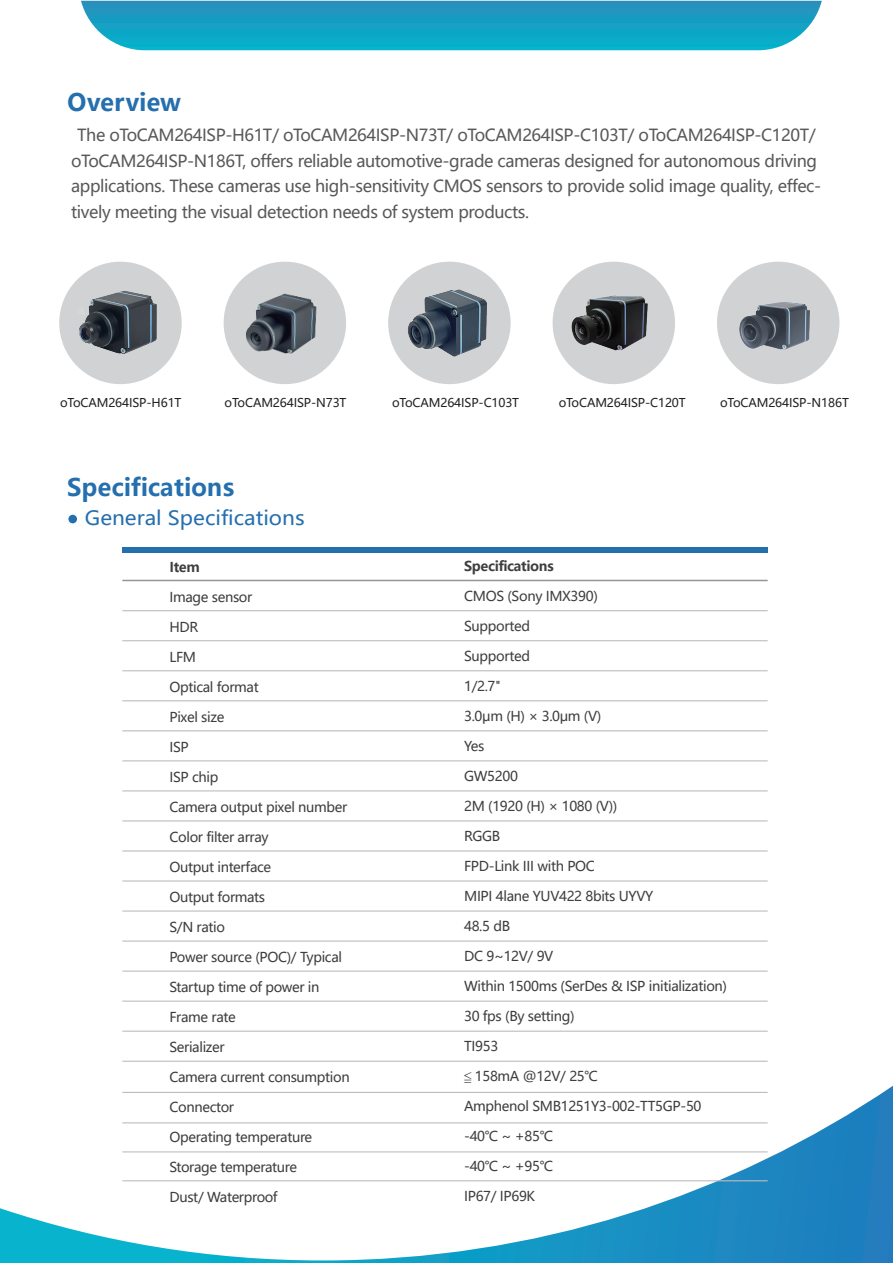
<style>
.page{position:relative;width:893px;height:1263px;background:#fff}
.page>*{position:absolute;margin:0;border:0;box-sizing:border-box;transform-origin:0 0}
.t1{font:700 24px "Microsoft Ya Hei";color:#256fae}
.t2{font:19.5px "Microsoft Ya Hei";color:#256fae;scale:1.07 1}
.t3{font:16.5px/25.5px "Microsoft Ya Hei";letter-spacing:-.025em;color:#57585a}
.t4{font:13.5px "Microsoft Ya Hei";letter-spacing:-.025em;color:#3e3e3f}
.t5{font:700 13.5px "Microsoft Ya Hei";letter-spacing:-.025em;color:#3e3e3f}
.t6{font:12px "Microsoft Ya Hei";letter-spacing:-.01em;color:#231f20}
</style>
<div class="page">
<svg style="left:81px;top:1px;width:741px;height:49px"></svg>
<div style="left:59px;top:262px;width:123px;height:122px;background:#d1d2d4;border-radius:50%"></div>
<img style="left:79px;top:290px;width:78px;height:64px">
<div style="left:224px;top:262px;width:122px;height:122px;background:#d1d2d4;border-radius:50%"></div>
<img style="left:231px;top:271px;width:102px;height:102px">
<div style="left:388px;top:262px;width:123px;height:122px;background:#d1d2d4;border-radius:50%"></div>
<img style="left:403px;top:278px;width:89px;height:90px">
<div style="left:553px;top:262px;width:122px;height:122px;background:#d1d2d4;border-radius:50%"></div>
<img style="left:571px;top:295px;width:77px;height:56px">
<img style="left:717px;top:261px;width:123px;height:123px">
<svg style="left:0;top:1086px;width:893px;height:177px"></svg>
<div style="left:122px;top:548px;width:646px;height:5px;background:#256fae"></div>
<hr style="left:122px;top:580px;width:646px;height:1px;background:#939598">
<hr style="left:122px;top:610px;width:646px;height:1px;background:#bcbdc0">
<hr style="left:122px;top:640px;width:646px;height:1px;background:#bcbdc0">
<hr style="left:122px;top:670px;width:646px;height:1px;background:#bcbdc0">
<hr style="left:122px;top:700px;width:646px;height:1px;background:#bcbdc0">
<hr style="left:122px;top:730px;width:646px;height:1px;background:#bcbdc0">
<hr style="left:122px;top:760px;width:646px;height:1px;background:#bcbdc0">
<hr style="left:122px;top:790px;width:646px;height:1px;background:#bcbdc0">
<hr style="left:122px;top:820px;width:646px;height:1px;background:#bcbdc0">
<hr style="left:122px;top:850px;width:646px;height:1px;background:#bcbdc0">
<hr style="left:122px;top:880px;width:646px;height:1px;background:#bcbdc0">
<hr style="left:122px;top:910px;width:646px;height:2px;background:#bcbdc0">
<hr style="left:122px;top:940px;width:646px;height:2px;background:#bcbdc0">
<hr style="left:122px;top:970px;width:646px;height:2px;background:#bcbdc0">
<hr style="left:122px;top:1000px;width:646px;height:2px;background:#bcbdc0">
<hr style="left:122px;top:1030px;width:646px;height:2px;background:#bcbdc0">
<hr style="left:122px;top:1061px;width:646px;height:1px;background:#bcbdc0">
<hr style="left:122px;top:1092px;width:646px;height:1px;background:#bcbdc0">
<hr style="left:122px;top:1122px;width:646px;height:1px;background:#bcbdc0">
<hr style="left:122px;top:1180px;width:646px;height:1px;background:#bcbdc0">
<hr style="left:122px;top:1151px;width:646px;height:1px;background:#bcbdc0">
<div style="left:68px;top:515px;width:9px;height:8px;background:#256fae;border-radius:50%"></div>
<h1 class="t1" style="left:67px;top:85px;width:115px">Overview</h1>
<p class="t3" style="left:71px;top:122px;width:752px;text-indent:6px">The oToCAM264ISP-H61T/ oToCAM264ISP-N73T/ oToCAM264ISP-C103T/ oToCAM264ISP-C120T/ oToCAM264ISP-N186T, offers reliable automotive-grade cameras designed for autonomous driving applications. These cameras use high-sensitivity CMOS sensors to provide solid image quality, effec&shy;tively meeting the visual detection needs of system products.</p>
<p class="t6" style="left:60px;top:395px;width:123px">oToCAM264ISP-H61T</p>
<p class="t6" style="left:225px;top:395px;width:123px">oToCAM264ISP-N73T</p>
<p class="t6" style="left:392px;top:395px;width:129px">oToCAM264ISP-C103T</p>
<p class="t6" style="left:559px;top:395px;width:129px">oToCAM264ISP-C120T</p>
<p class="t6" style="left:720px;top:395px;width:130px">oToCAM264ISP-N186T</p>
<h1 class="t1" style="left:67px;top:471px;width:169px">Specifications</h1>
<h2 class="t2" style="left:85px;top:505px;width:207px">General Specifications</h2>
<p class="t5" style="left:169px;top:558px;width:32px">Item</p>
<p class="t4" style="left:169px;top:588px;width:84px">Image sensor</p>
<p class="t4" style="left:169px;top:618px;width:30px">HDR</p>
<p class="t4" style="left:169px;top:648px;width:28px">LFM</p>
<p class="t4" style="left:169px;top:678px;width:91px">Optical format</p>
<p class="t4" style="left:169px;top:708px;width:56px">Pixel size</p>
<p class="t4" style="left:169px;top:738px;width:21px">ISP</p>
<p class="t4" style="left:169px;top:768px;width:50px">ISP chip</p>
<p class="t4" style="left:169px;top:798px;width:179px">Camera output pixel number</p>
<p class="t4" style="left:169px;top:828px;width:101px">Color filter array</p>
<p class="t4" style="left:169px;top:858px;width:103px">Output interface</p>
<p class="t4" style="left:169px;top:888px;width:97px">Output formats</p>
<p class="t4" style="left:169px;top:918px;width:57px">S/N ratio</p>
<p class="t4" style="left:169px;top:948px;width:174px">Power source (POC)/ Typical</p>
<p class="t4" style="left:169px;top:978px;width:152px">Startup time of power in</p>
<p class="t4" style="left:169px;top:1008px;width:68px">Frame rate</p>
<p class="t4" style="left:169px;top:1038px;width:57px">Serializer</p>
<p class="t4" style="left:169px;top:1068px;width:182px">Camera current consumption</p>
<p class="t4" style="left:169px;top:1098px;width:66px">Connector</p>
<p class="t4" style="left:169px;top:1128px;width:144px">Operating temperature</p>
<p class="t4" style="left:169px;top:1158px;width:129px">Storage temperature</p>
<p class="t4" style="left:169px;top:1188px;width:110px">Dust/ Waterproof</p>
<p class="t5" style="left:464px;top:556px;width:91px">Specifications</p>
<p class="t4" style="left:464px;top:587px;width:135px">CMOS (Sony IMX390)</p>
<p class="t4" style="left:464px;top:617px;width:68px">Supported</p>
<p class="t4" style="left:464px;top:647px;width:68px">Supported</p>
<p class="t4" style="left:464px;top:677px;width:38px">1/2.7"</p>
<p class="t4" style="left:464px;top:707px;width:139px">3.0μm (H) × 3.0μm (V)</p>
<p class="t4" style="left:464px;top:737px;width:22px">Yes</p>
<p class="t4" style="left:464px;top:767px;width:55px">GW5200</p>
<p class="t4" style="left:464px;top:797px;width:155px">2M (1920 (H) × 1080 (V))</p>
<p class="t4" style="left:464px;top:827px;width:38px">RGGB</p>
<p class="t4" style="left:464px;top:857px;width:132px">FPD-Link III with POC</p>
<p class="t4" style="left:464px;top:887px;width:191px">MIPI 4lane YUV422 8bits UYVY</p>
<p class="t4" style="left:464px;top:917px;width:48px">48.5 dB</p>
<p class="t4" style="left:464px;top:947px;width:91px">DC 9~12V/ 9V</p>
<p class="t4" style="left:464px;top:977px;width:264px">Within 1500ms (SerDes &amp; ISP initialization)</p>
<p class="t4" style="left:464px;top:1007px;width:112px">30 fps (By setting)</p>
<p class="t4" style="left:464px;top:1037px;width:36px">TI953</p>
<p class="t4" style="left:464px;top:1067px;width:135px">≦ 158mA @12V/ 25℃</p>
<p class="t4" style="left:464px;top:1097px;width:239px">Amphenol SMB1251Y3-002-TT5GP-50</p>
<p class="t4" style="left:464px;top:1127px;width:91px">-40℃ ~ +85℃</p>
<p class="t4" style="left:464px;top:1157px;width:91px">-40℃ ~ +95℃</p>
<p class="t4" style="left:464px;top:1187px;width:73px">IP67/ IP69K</p>
</div>
